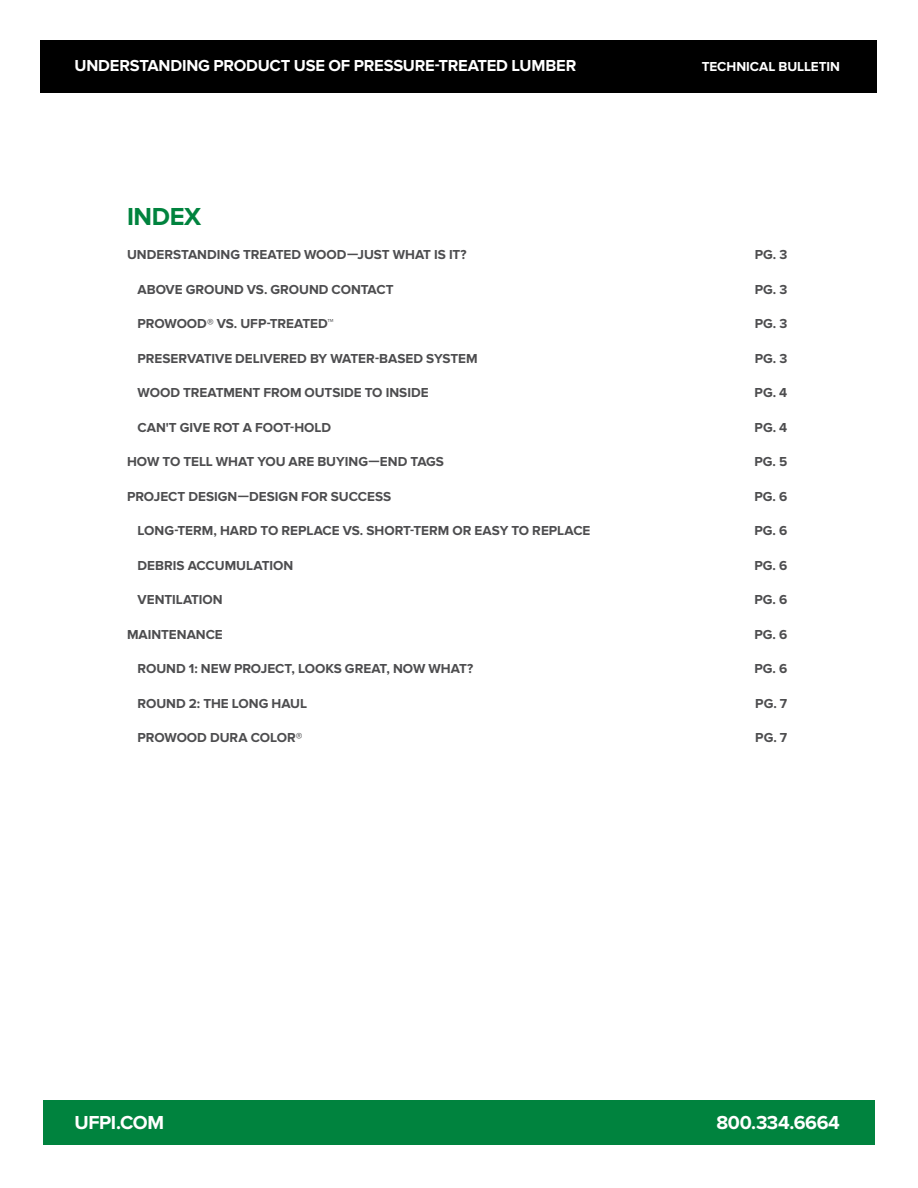
<style>
.page{position:relative;width:918px;height:1188px;background:#fff}
.page>*{position:absolute;margin:0;border:0;box-sizing:border-box;transform-origin:0 0}
.t1{font:700 25.5px "Proxima Nova";letter-spacing:-.015em;color:#00833e}
.t2{font:700 19.5px "Proxima Nova";letter-spacing:-.02em;color:#fff}
.t3{font:700 16.5px "Proxima Nova";letter-spacing:-.015em;color:#fff}
.t4{font:700 13.5px "Proxima Nova";color:#4d4d4f}
.t5{font:700 13.5px "Proxima Nova";color:#fff}
</style>
<div class="page">
<div style="left:40px;top:40px;width:838px;height:53px;background:#000"></div>
<div style="left:43px;top:1101px;width:832px;height:44px;background:#00833e"></div>
<p class="t3" style="left:74px;top:56px;width:503px">UNDERSTANDING PRODUCT USE OF PRESSURE-TREATED LUMBER</p>
<p class="t5" style="left:702px;top:59px;width:140px">TECHNICAL BULLETIN</p>
<h1 class="t1" style="left:127px;top:202px;width:76px">INDEX</h1>
<p class="t4" style="left:127px;top:247px;width:341px">UNDERSTANDING TREATED WOOD—JUST WHAT IS IT?</p>
<p class="t4" style="left:755px;top:247px;width:34px">PG. 3</p>
<p class="t4" style="left:138px;top:281px;width:258px">ABOVE GROUND VS. GROUND CONTACT</p>
<p class="t4" style="left:755px;top:281px;width:34px">PG. 3</p>
<p class="t4" style="left:138px;top:316px;width:198px">PROWOOD® VS. UFP-TREATED™</p>
<p class="t4" style="left:755px;top:316px;width:34px">PG. 3</p>
<p class="t4" style="left:138px;top:350px;width:342px">PRESERVATIVE DELIVERED BY WATER-BASED SYSTEM</p>
<p class="t4" style="left:755px;top:350px;width:34px">PG. 3</p>
<p class="t4" style="left:138px;top:385px;width:293px">WOOD TREATMENT FROM OUTSIDE TO INSIDE</p>
<p class="t4" style="left:755px;top:385px;width:34px">PG. 4</p>
<p class="t4" style="left:138px;top:419px;width:195px">CAN'T GIVE ROT A FOOT-HOLD</p>
<p class="t4" style="left:755px;top:419px;width:34px">PG. 4</p>
<p class="t4" style="left:127px;top:454px;width:319px">HOW TO TELL WHAT YOU ARE BUYING—END TAGS</p>
<p class="t4" style="left:754px;top:454px;width:34px">PG. 5</p>
<p class="t4" style="left:127px;top:488px;width:266px">PROJECT DESIGN—DESIGN FOR SUCCESS</p>
<p class="t4" style="left:754px;top:488px;width:34px">PG. 6</p>
<p class="t4" style="left:138px;top:523px;width:454px">LONG-TERM, HARD TO REPLACE VS. SHORT-TERM OR EASY TO REPLACE</p>
<p class="t4" style="left:754px;top:523px;width:34px">PG. 6</p>
<p class="t4" style="left:138px;top:557px;width:157px">DEBRIS ACCUMULATION</p>
<p class="t4" style="left:754px;top:557px;width:34px">PG. 6</p>
<p class="t4" style="left:138px;top:592px;width:87px">VENTILATION</p>
<p class="t4" style="left:754px;top:592px;width:34px">PG. 6</p>
<p class="t4" style="left:127px;top:626px;width:97px">MAINTENANCE</p>
<p class="t4" style="left:754px;top:626px;width:34px">PG. 6</p>
<p class="t4" style="left:138px;top:661px;width:337px">ROUND 1: NEW PROJECT, LOOKS GREAT, NOW WHAT?</p>
<p class="t4" style="left:754px;top:661px;width:34px">PG. 6</p>
<p class="t4" style="left:138px;top:696px;width:171px">ROUND 2: THE LONG HAUL</p>
<p class="t4" style="left:755px;top:696px;width:33px">PG. 7</p>
<p class="t4" style="left:138px;top:730px;width:166px">PROWOOD DURA COLOR®</p>
<p class="t4" style="left:755px;top:730px;width:33px">PG. 7</p>
<h2 class="t2" style="left:74px;top:1111px;width:91px">UFPI.COM</h2>
<h2 class="t2" style="left:716px;top:1111px;width:125px">800.334.6664</h2>
</div>
